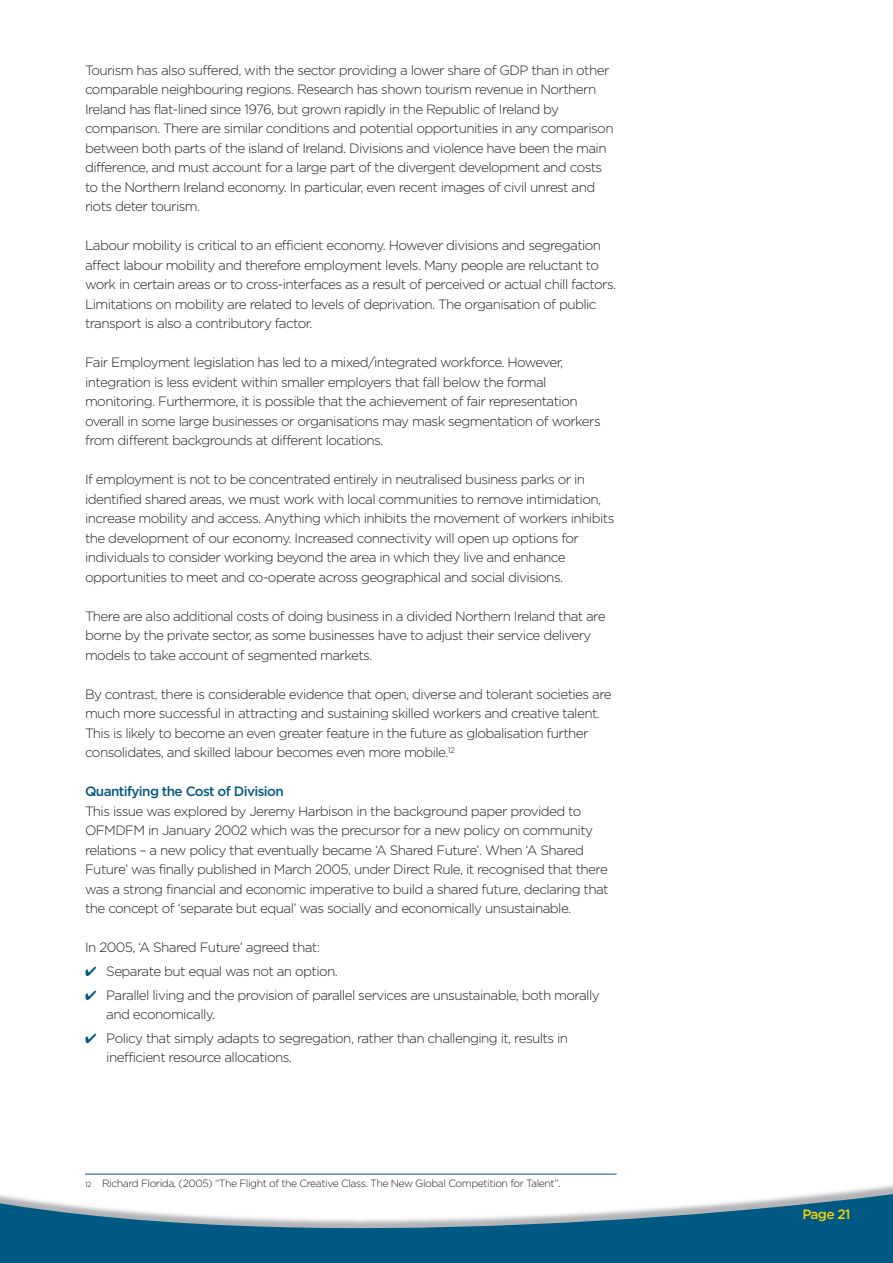
<style>
.page{position:relative;width:893px;height:1263px;background:#fff}
.page>*{position:absolute;margin:0;border:0;box-sizing:border-box;transform-origin:0 0}
.t1{font:300 13.5px/19.5px "Gotham HTF";letter-spacing:-.045em;color:#231f20}
.t2{font:500 13.5px "Gotham HTF";letter-spacing:-.045em;color:#005983}
.t3{font:500 13.5px "Gotham HTF";letter-spacing:-.045em;color:#f4d302}
.t4{font:300 10.5px "Gotham HTF";letter-spacing:-.045em;color:#231f20}
.s1{color:#005983}
.s2{font-size:7.5px}
</style>
<div class="page">
<svg style="left:0;top:1173px;width:893px;height:90px"></svg>
<hr style="left:85px;top:1174px;width:532px;height:1px;background:#005983">
<p class="t1" style="left:85px;top:60px;width:530px">Tourism has also suffered, with the sector providing a lower share of GDP than in other comparable neighbouring regions. Research has shown tourism revenue in Northern Ireland has flat-lined since 1976, but grown rapidly in the Republic of Ireland by comparison. There are similar conditions and potential opportunities in any comparison between both parts of the island of Ireland. Divisions and violence have been the main difference, and must account for a large part of the divergent development and costs to the Northern Ireland economy. In particular, even recent images of civil unrest and riots deter tourism.</p>
<p class="t1" style="left:85px;top:236px;width:533px">Labour mobility is critical to an efficient economy. However divisions and segregation affect labour mobility and therefore employment levels. Many people are reluctant to work in certain areas or to cross-interfaces as a result of perceived or actual chill factors.<br>Limitations on mobility are related to levels of deprivation. The organisation of public transport is also a contributory factor.</p>
<p class="t1" style="left:85px;top:353px;width:517px">Fair Employment legislation has led to a mixed/integrated workforce. However, integration is less evident within smaller employers that fall below the formal monitoring. Furthermore, it is possible that the achievement of fair representation overall in some large businesses or organisations may mask segmentation of workers from different backgrounds at different locations.</p>
<p class="t1" style="left:85px;top:470px;width:531px">If employment is not to be concentrated entirely in neutralised business parks or in identified shared areas, we must work with local communities to remove intimidation, increase mobility and access. Anything which inhibits the movement of workers inhibits the development of our economy. Increased connectivity will open up options for individuals to consider working beyond the area in which they live and enhance opportunities to meet and co-operate across geographical and social divisions.</p>
<p class="t1" style="left:85px;top:606px;width:522px">There are also additional costs of doing business in a divided Northern Ireland that are borne by the private sector, as some businesses have to adjust their service delivery models to take account of segmented markets.</p>
<p class="t1" style="left:85px;top:684px;width:528px">By contrast, there is considerable evidence that open, diverse and tolerant societies are much more successful in attracting and sustaining skilled workers and creative talent.<br>This is likely to become an even greater feature in the future as globalisation further consolidates, and skilled labour becomes even more mobile.<sup>12</sup></p>
<p class="t2" style="left:85px;top:784px;width:200px">Quantifying the Cost of Division</p>
<p class="t1" style="left:85px;top:801px;width:525px">This issue was explored by Jeremy Harbison in the background paper provided to OFMDFM in January 2002 which was the precursor for a new policy on community relations – a new policy that eventually became ‘A Shared Future’. When ‘A Shared Future’ was finally published in March 2005, under Direct Rule, it recognised that there was a strong financial and economic imperative to build a shared future, declaring that the concept of ‘separate but equal’ was socially and economically unsustainable.</p>
<p class="t1" style="left:85px;top:938px;width:236px">In 2005, ‘A Shared Future’ agreed that:</p>
<p class="t1" style="left:85px;top:961px;width:254px"><span class="s1">✔</span> Separate but equal was not an option.</p>
<p class="t1" style="left:106px;top:985px;width:495px;text-indent:-21px"><span class="s1">✔</span> Parallel living and the provision of parallel services are unsustainable, both morally and economically.</p>
<p class="t1" style="left:106px;top:1028px;width:463px;text-indent:-21px"><span class="s1">✔</span> Policy that simply adapts to segregation, rather than challenging it, results in inefficient resource allocations.</p>
<p class="t4" style="left:85px;top:1177px;width:477px"><span class="s2">12</span> Richard Florida, (2005) “The Flight of the Creative Class. The New Global Competition for Talent”.</p>
<p class="t3" style="left:802px;top:1206px;width:50px">Page 21</p>
</div>
